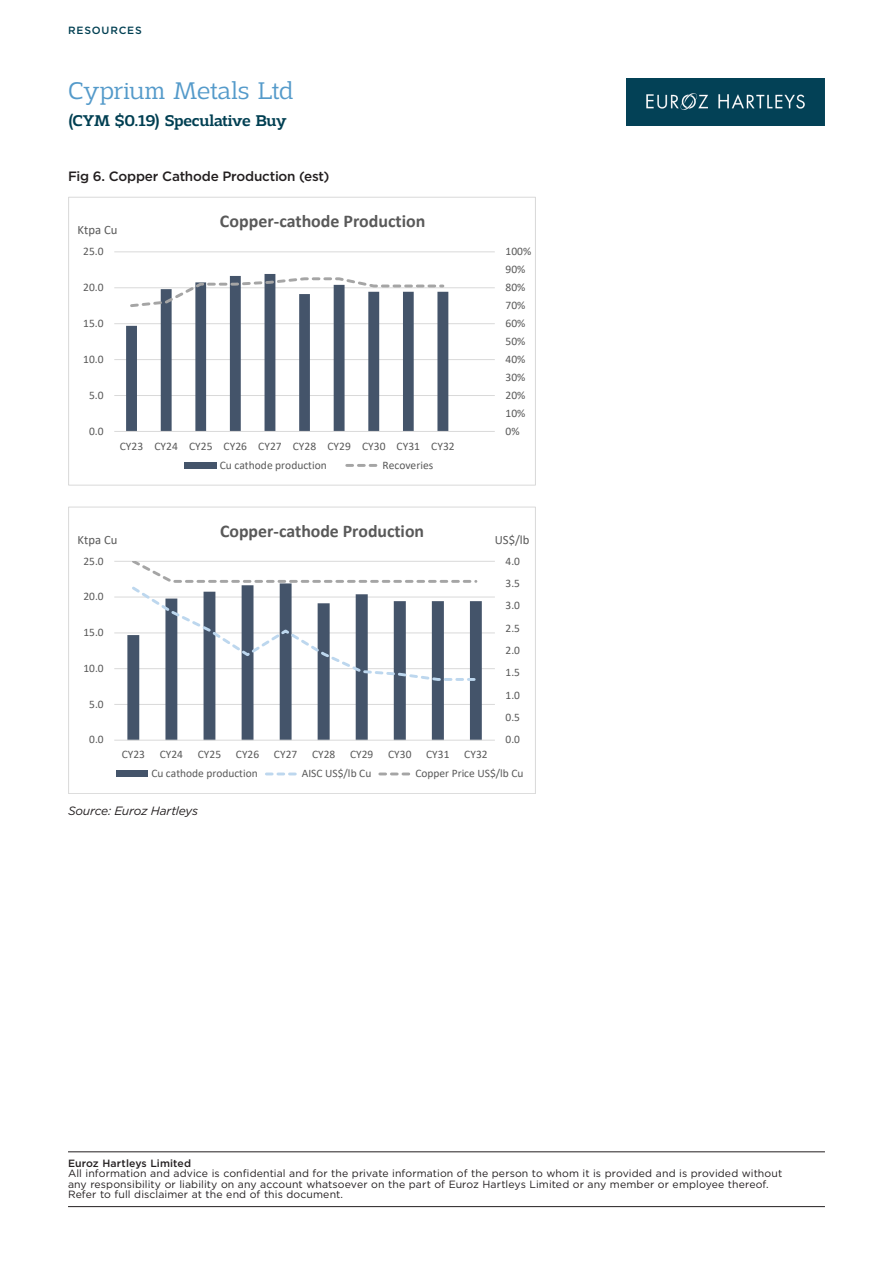
<style>
.page{position:relative;width:893px;height:1263px;background:#fff}
.page>*{position:absolute;margin:0;border:0;box-sizing:border-box;transform-origin:0 0}
.t1{font:300 25.5px "Adria Slab";color:#549aca}
.t2{font:700 18px "Calibri";color:#595959}
.t3{font:700 17.85px "Calibri";color:#595959}
.t4{font:500 16.5px "Adria Slab";letter-spacing:-.02em;color:#013f52}
.t5{font:500 13.5px "Gotham";letter-spacing:-.015em;color:#231f20}
.t6{font:12.75px "Calibri";color:#595959}
.t7{font:italic 12px "Gotham";letter-spacing:-.02em;color:#231f20}
.t8{font:11.55px "Calibri";color:#595959}
.t9{font:11.4px "Calibri";color:#595959}
.t10{font:10.5px/10.5px "Gotham";letter-spacing:.01em;color:#231f20}
.t11{font:500 10.5px "Gotham";letter-spacing:.01em;color:#231f20}
.t12{font:500 10.5px "Gotham";letter-spacing:.08em;color:#013f52}
</style>
<div class="page">
<img style="left:627px;top:78px;width:198px;height:48px">
<hr style="left:68px;top:1151px;width:757px;height:1px;background:#231f20">
<hr style="left:68px;top:1206px;width:757px;height:1px;background:#231f20">
<hr style="left:114px;top:395px;width:381px;height:1px;background:#d9d9d9">
<hr style="left:114px;top:359px;width:381px;height:1px;background:#d9d9d9">
<hr style="left:114px;top:323px;width:381px;height:1px;background:#d9d9d9">
<hr style="left:114px;top:287px;width:381px;height:1px;background:#d9d9d9">
<hr style="left:114px;top:251px;width:381px;height:1px;background:#d9d9d9">
<svg style="left:126px;top:274px;width:322px;height:157px"></svg>
<hr style="left:114px;top:431px;width:381px;height:1px;background:#d9d9d9">
<svg style="left:128px;top:276px;width:318px;height:33px"></svg>
<div style="left:184px;top:462px;width:32px;height:7px;background:#44546a"></div>
<svg style="left:347px;top:464px;width:31px;height:3px"></svg>
<div style="left:68px;top:197px;width:468px;height:288px;border:1px solid #d9d9d9"></div>
<hr style="left:114px;top:704px;width:381px;height:1px;background:#d9d9d9">
<hr style="left:114px;top:668px;width:381px;height:1px;background:#d9d9d9">
<hr style="left:114px;top:632px;width:381px;height:1px;background:#d9d9d9">
<hr style="left:114px;top:597px;width:381px;height:1px;background:#d9d9d9">
<hr style="left:114px;top:561px;width:381px;height:1px;background:#d9d9d9">
<svg style="left:127px;top:596px;width:355px;height:144px"></svg>
<hr style="left:114px;top:740px;width:381px;height:1px;background:#d9d9d9">
<svg style="left:129px;top:561px;width:350px;height:121px"></svg>
<div style="left:116px;top:771px;width:32px;height:6px;background:#44546a"></div>
<svg style="left:266px;top:772px;width:31px;height:3px"></svg>
<svg style="left:380px;top:772px;width:30px;height:3px"></svg>
<div style="left:68px;top:507px;width:468px;height:287px;border:1px solid #d9d9d9"></div>
<p class="t12" style="left:68px;top:23px;width:75px">RESOURCES</p>
<h1 class="t1" style="left:68px;top:76px;width:227px">Cyprium Metals Ltd</h1>
<h3 class="t4" style="left:68px;top:111px;width:220px">(CYM $0.19) Speculative Buy</h3>
<p class="t5" style="left:68px;top:167px;width:263px">Fig 6. Copper Cathode Production (est)</p>
<p class="t6" style="left:77px;top:221px;width:42px">Ktpa Cu</p>
<p class="t8" style="left:83px;top:243px;width:22px">25.0</p>
<p class="t8" style="left:83px;top:279px;width:22px">20.0</p>
<p class="t8" style="left:83px;top:315px;width:22px">15.0</p>
<p class="t8" style="left:83px;top:351px;width:22px">10.0</p>
<p class="t8" style="left:89px;top:387px;width:16px">5.0</p>
<p class="t8" style="left:89px;top:423px;width:16px">0.0</p>
<h2 class="t2" style="left:220px;top:208px;width:207px">Copper-cathode Production</h2>
<p class="t8" style="left:120px;top:438px;width:336px">CY23 CY24 CY25 CY26 CY27 CY28 CY29 CY30 CY31 CY32</p>
<p class="t8" style="left:220px;top:457px;width:109px">Cu cathode production</p>
<p class="t8" style="left:383px;top:457px;width:52px">Recoveries</p>
<p class="t8" style="left:505px;top:243px;width:27px">100%</p>
<p class="t8" style="left:505px;top:261px;width:21px">90%</p>
<p class="t8" style="left:505px;top:279px;width:21px">80%</p>
<p class="t8" style="left:505px;top:297px;width:21px">70%</p>
<p class="t8" style="left:505px;top:315px;width:21px">60%</p>
<p class="t8" style="left:505px;top:333px;width:21px">50%</p>
<p class="t8" style="left:505px;top:351px;width:21px">40%</p>
<p class="t8" style="left:505px;top:369px;width:21px">30%</p>
<p class="t8" style="left:505px;top:387px;width:21px">20%</p>
<p class="t8" style="left:505px;top:405px;width:21px">10%</p>
<p class="t8" style="left:505px;top:423px;width:16px">0%</p>
<h3 class="t3" style="left:220px;top:518px;width:206px">Copper-cathode Production</h3>
<p class="t6" style="left:78px;top:531px;width:41px">Ktpa Cu</p>
<p class="t6" style="left:495px;top:531px;width:36px">US$/lb</p>
<p class="t9" style="left:83px;top:553px;width:22px">25.0</p>
<p class="t9" style="left:83px;top:589px;width:22px">20.0</p>
<p class="t9" style="left:83px;top:624px;width:22px">15.0</p>
<p class="t9" style="left:83px;top:660px;width:22px">10.0</p>
<p class="t9" style="left:89px;top:696px;width:16px">5.0</p>
<p class="t9" style="left:89px;top:732px;width:16px">0.0</p>
<p class="t9" style="left:122px;top:746px;width:25px">CY23</p>
<p class="t9" style="left:160px;top:746px;width:25px">CY24</p>
<p class="t9" style="left:198px;top:746px;width:25px">CY25</p>
<p class="t9" style="left:236px;top:746px;width:25px">CY26</p>
<p class="t9" style="left:274px;top:746px;width:25px">CY27</p>
<p class="t9" style="left:312px;top:746px;width:25px">CY28</p>
<p class="t9" style="left:350px;top:746px;width:25px">CY29</p>
<p class="t9" style="left:388px;top:746px;width:25px">CY30</p>
<p class="t9" style="left:426px;top:746px;width:25px">CY31</p>
<p class="t9" style="left:464px;top:746px;width:25px">CY32</p>
<p class="t9" style="left:506px;top:553px;width:16px">4.0</p>
<p class="t9" style="left:506px;top:575px;width:16px">3.5</p>
<p class="t9" style="left:506px;top:597px;width:16px">3.0</p>
<p class="t9" style="left:506px;top:620px;width:16px">2.5</p>
<p class="t9" style="left:506px;top:642px;width:16px">2.0</p>
<p class="t9" style="left:506px;top:665px;width:16px">1.5</p>
<p class="t9" style="left:506px;top:687px;width:16px">1.0</p>
<p class="t9" style="left:506px;top:709px;width:16px">0.5</p>
<p class="t9" style="left:506px;top:732px;width:16px">0.0</p>
<p class="t9" style="left:151px;top:765px;width:108px">Cu cathode production</p>
<p class="t9" style="left:302px;top:765px;width:71px">AISC US$/lb Cu</p>
<p class="t9" style="left:415px;top:765px;width:110px">Copper Price US$/lb Cu</p>
<p class="t7" style="left:68px;top:803px;width:131px">Source: Euroz Hartleys</p>
<p class="t11" style="left:68px;top:1156px;width:125px">Euroz Hartleys Limited</p>
<p class="t10" style="left:68px;top:1168px;width:716px">All information and advice is confidential and for the private information of the person to whom it is provided and is provided without any responsibility or liability on any account whatsoever on the part of Euroz Hartleys Limited or any member or employee thereof.<br>Refer to full disclaimer at the end of this document.</p>
</div>
